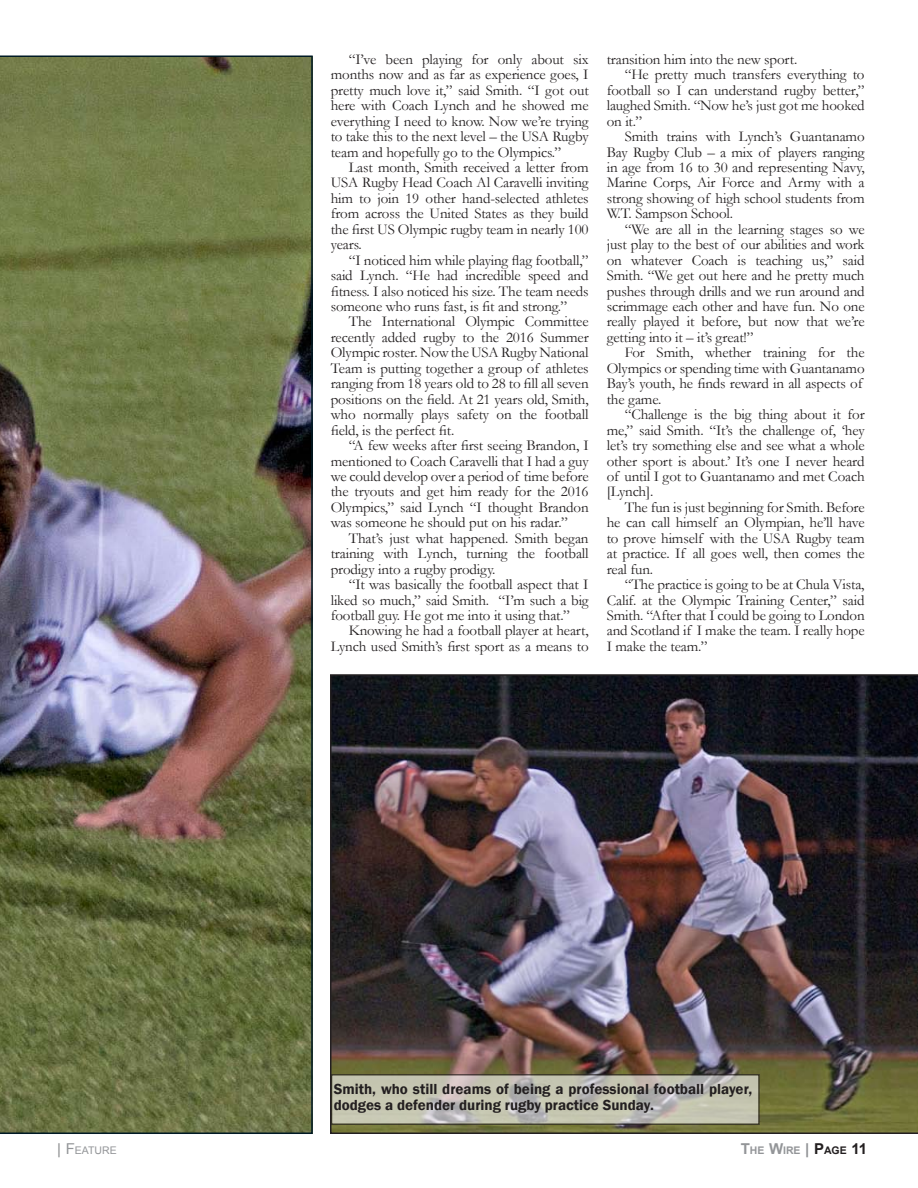
<style>
.page{position:relative;width:918px;height:1188px;background:#fff}
.page>*{position:absolute;margin:0;border:0;box-sizing:border-box;transform-origin:0 0}
.t1{font:15px/15.5px "Garamond";letter-spacing:-.01em;color:#231f20;text-align:justify}
.t2{font:600 15px/16.5px "Franklin Gothic";color:#231f20}
.t3{font:700 10.5px "Arial";color:#939598}
.t4{font:10.5px "Arial";color:#939598}
.s1{font-size:15px;color:#8a8c8e}
.s2{font-size:15px}
.s3{font-size:15px;color:#8f9194}
.s4{font-size:15px;color:#231f20}
.s5{color:#231f20}
</style>
<div class="page">
<img style="left:0;top:56px;width:313px;height:1078px">
<img style="left:330px;top:674px;width:588px;height:460px">
<svg style="left:334px;top:1077px;width:423px;height:45px;background:#c1c1b3"></svg>
<div style="left:331px;top:1074px;width:429px;height:51px;border:2px solid #231f20"></div>
<p class="t1" style="left:331px;top:51px;width:259px;text-indent:18px">“I’ve been playing for only about six months now and as far as experience goes, I pretty much love it,” said Smith. “I got out here with Coach Lynch and he showed me everything I need to know. Now we’re trying to take this to the next level – the USA Rugby team and hopefully go to the Olympics.”</p>
<p class="t1" style="left:331px;top:159px;width:259px;text-indent:18px">Last month, Smith received a letter from USA Rugby Head Coach Al Caravelli inviting him to join 19 other hand-selected athletes from across the United States as they build the first US Olympic rugby team in nearly 100 years.</p>
<p class="t1" style="left:331px;top:252px;width:259px;text-indent:18px">“I noticed him while playing flag football,” said Lynch. “He had incredible speed and fitness. I also noticed his size. The team needs someone who runs fast, is fit and strong.”</p>
<p class="t1" style="left:331px;top:314px;width:259px;text-indent:18px">The International Olympic Committee recently added rugby to the 2016 Summer Olympic roster. Now the USA Rugby National Team is putting together a group of athletes ranging from 18 years old to 28 to fill all seven positions on the field. At 21 years old, Smith, who normally plays safety on the football field, is the perfect fit.</p>
<p class="t1" style="left:331px;top:437px;width:259px;text-indent:18px">“A few weeks after first seeing Brandon, I mentioned to Coach Caravelli that I had a guy we could develop over a period of time before the tryouts and get him ready for the 2016<br>Olympics,” said Lynch “I thought Brandon was someone he should put on his radar.”</p>
<p class="t1" style="left:331px;top:530px;width:259px;text-indent:18px">That’s just what happened. Smith began training with Lynch, turning the football prodigy into a rugby prodigy.</p>
<p class="t1" style="left:331px;top:576px;width:259px;text-indent:18px">“It was basically the football aspect that I liked so much,” said Smith. “I’m such a big football guy. He got me into it using that.”</p>
<p class="t1" style="left:331px;top:623px;width:259px;text-align:right">Knowing he had a football player at heart,<br>Lynch used Smith’s first sport as a means to</p>
<p class="t1" style="left:607px;top:51px;width:192px">transition him into the new sport.</p>
<p class="t1" style="left:625px;top:66px;width:241px">“He pretty much transfers everything to</p>
<p class="t1" style="left:607px;top:82px;width:259px">football so I can understand rugby better,”</p>
<p class="t1" style="left:607px;top:97px;width:259px">laughed Smith. “Now he’s just got me hooked</p>
<p class="t1" style="left:607px;top:113px;width:37px">on it.”</p>
<p class="t1" style="left:625px;top:128px;width:241px">Smith trains with Lynch’s Guantanamo</p>
<p class="t1" style="left:607px;top:144px;width:259px">Bay Rugby Club – a mix of players ranging</p>
<p class="t1" style="left:607px;top:159px;width:259px">in age from 16 to 30 and representing Navy,</p>
<p class="t1" style="left:607px;top:175px;width:259px">Marine Corps, Air Force and Army with a</p>
<p class="t1" style="left:607px;top:190px;width:259px">strong showing of high school students from</p>
<p class="t1" style="left:607px;top:205px;width:128px">W.T. Sampson School.</p>
<p class="t1" style="left:625px;top:221px;width:241px">“We are all in the learning stages so we</p>
<p class="t1" style="left:607px;top:236px;width:259px">just play to the best of our abilities and work</p>
<p class="t1" style="left:607px;top:252px;width:259px">on whatever Coach is teaching us,” said</p>
<p class="t1" style="left:607px;top:267px;width:259px">Smith. “We get out here and he pretty much</p>
<p class="t1" style="left:607px;top:283px;width:259px">pushes through drills and we run around and</p>
<p class="t1" style="left:607px;top:298px;width:259px">scrimmage each other and have fun. No one</p>
<p class="t1" style="left:607px;top:314px;width:259px">really played it before, but now that we’re</p>
<p class="t1" style="left:607px;top:329px;width:148px">getting into it – it’s great!”</p>
<p class="t1" style="left:625px;top:345px;width:241px">For Smith, whether training for the</p>
<p class="t1" style="left:607px;top:360px;width:259px">Olympics or spending time with Guantanamo</p>
<p class="t1" style="left:607px;top:375px;width:257px">Bay’s youth, he finds reward in all aspects of</p>
<p class="t1" style="left:607px;top:391px;width:56px">the game.</p>
<p class="t1" style="left:625px;top:406px;width:241px">“Challenge is the big thing about it for</p>
<p class="t1" style="left:607px;top:422px;width:259px">me,” said Smith. “It’s the challenge of, ‘hey</p>
<p class="t1" style="left:607px;top:437px;width:259px">let’s try something else and see what a whole</p>
<p class="t1" style="left:607px;top:453px;width:259px">other sport is about.’ It’s one I never heard</p>
<p class="t1" style="left:607px;top:468px;width:259px">of until I got to Guantanamo and met Coach</p>
<p class="t1" style="left:607px;top:484px;width:48px">[Lynch].</p>
<p class="t1" style="left:625px;top:499px;width:241px">The fun is just beginning for Smith. Before</p>
<p class="t1" style="left:607px;top:514px;width:259px">he can call himself an Olympian, he’ll have</p>
<p class="t1" style="left:607px;top:530px;width:259px">to prove himself with the USA Rugby team</p>
<p class="t1" style="left:607px;top:545px;width:259px">at practice. If all goes well, then comes the</p>
<p class="t1" style="left:607px;top:561px;width:48px">real fun.</p>
<p class="t1" style="left:625px;top:576px;width:241px">“The practice is going to be at Chula Vista,</p>
<p class="t1" style="left:607px;top:592px;width:259px">Calif. at the Olympic Training Center,” said</p>
<p class="t1" style="left:607px;top:607px;width:259px">Smith. “After that I could be going to London</p>
<p class="t1" style="left:607px;top:623px;width:259px">and Scotland if I make the team. I really hope</p>
<p class="t1" style="left:607px;top:638px;width:102px">I make the team.”</p>
<p class="t2" style="left:334px;top:1080px;width:420px">Smith, who still dreams of being a professional football player, dodges a defender during rugby practice Sunday.</p>
<p class="t4" style="left:57px;top:1144px;width:61px"><span class="s1">|</span> <span class="s2">F</span>EATURE</p>
<p class="t3" style="left:741px;top:1144px;width:128px"><span class="s2">T</span>HE <span class="s2">W</span>IRE <span class="s3">|</span> <span class="s4">P</span><span class="s5">AGE</span> <span class="s4">11</span></p>
</div>
